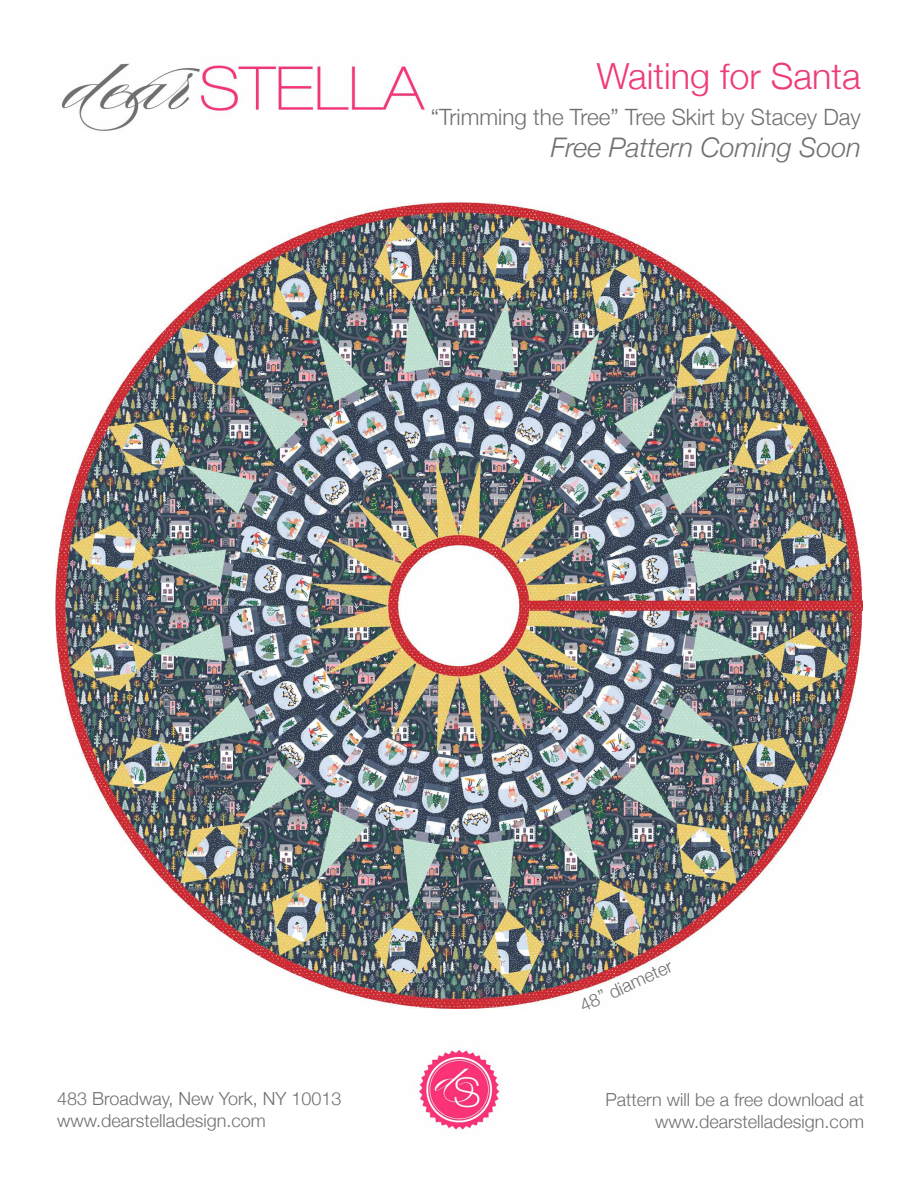
<style>
.page{position:relative;width:918px;height:1188px;background:#fff}
.page>*{position:absolute;margin:0;border:0;box-sizing:border-box;transform-origin:0 0}
.t1{font:300 36px "Helvetica Neue";color:#ee3b7a}
.t2{font:italic 300 27px "Helvetica Neue";color:#6f7070}
.t3{font:300 22.5px "Helvetica Neue";color:#6f7070}
.t4{font:300 18px/21.6px "Helvetica Neue";color:#6f7070}
</style>
<div class="page">
<img style="left:61px;top:63px;width:365px;height:68px">
<img style="left:415px;top:1048px;width:87px;height:83px">
<img style="left:55px;top:202px;width:808px;height:807px">
<h1 class="t1" style="left:597px;top:47px;width:266px">Waiting for Santa</h1>
<p class="t3" style="left:431px;top:99px;width:432px">“Trimming the Tree” Tree Skirt by Stacey Day</p>
<h2 class="t2" style="left:551px;top:126px;width:312px">Free Pattern Coming Soon</h2>
<p class="t4" style="left:576px;top:995px;width:101px;rotate:-24deg">48” diameter</p>
<p class="t4" style="left:57px;top:1087px;width:286px">483 Broadway, New York, NY 10013 www.dearstelladesign.com</p>
<p class="t4" style="left:606px;top:1088px;width:260px;text-align:right">Pattern will be a free download at www.dearstelladesign.com</p>
</div>
